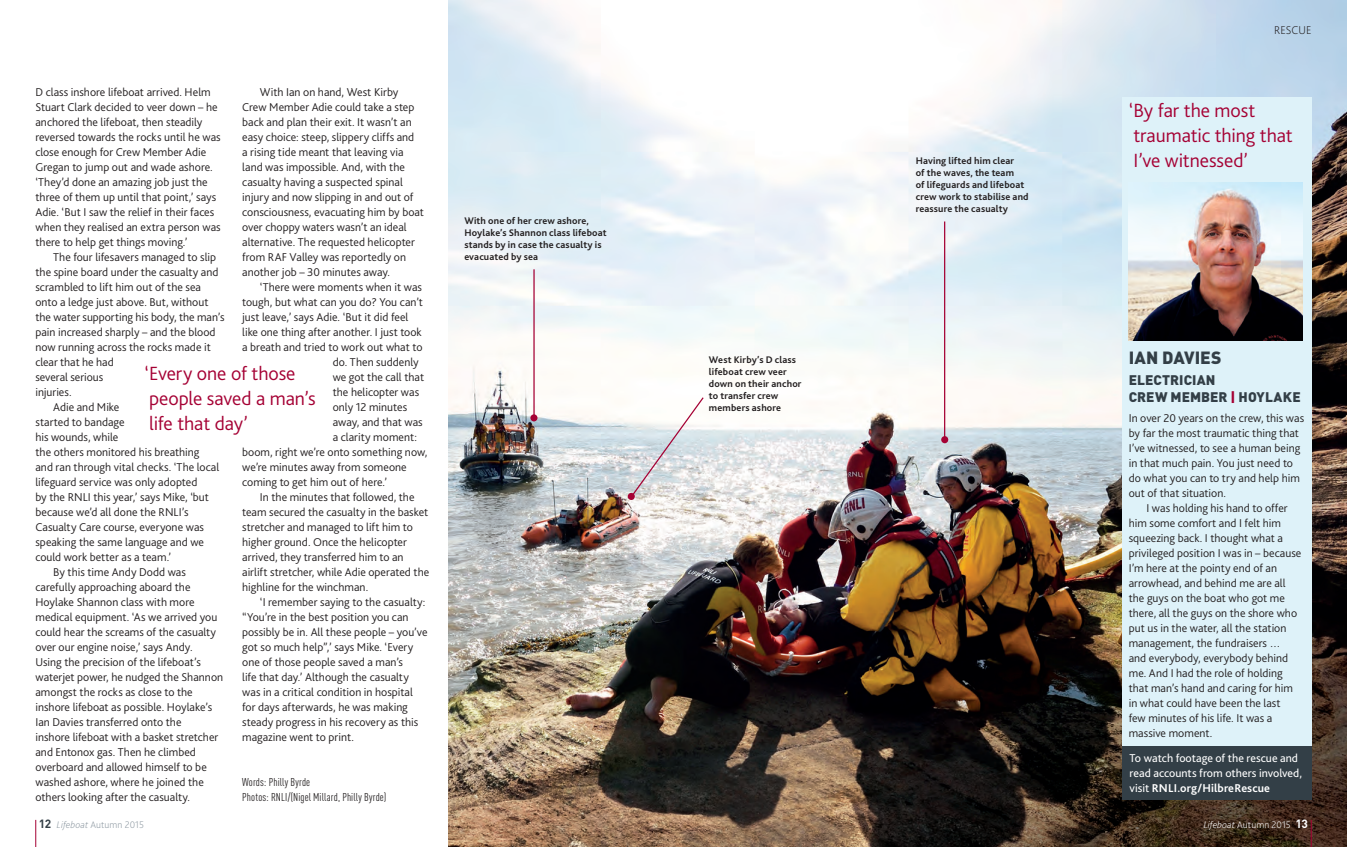
<style>
.page{position:relative;width:1347px;height:847px;background:#fff}
.page>*{position:absolute;margin:0;border:0;box-sizing:border-box;transform-origin:0 0}
.t1{font:300 20px/25px "Bliss 2";letter-spacing:-.005em;color:#a50134}
.Body_Sub_head{font:900 17.5px "DINOT";letter-spacing:.01em;color:#333f47}
.Body_Sub_head-2{font:900 13.75px/17.2px "DINOT";letter-spacing:.005em;color:#333f47}
.Body_Indent{font:300 11.88px/15px "Bliss 2";color:#231f20}
.Body{font:300 11.88px/15px "Bliss 2";color:#231f20}
.Rev_Body{font:11.88px/15px "Bliss 2";color:#fff}
.t2{font:200 11.88px "Bliss 2";letter-spacing:.005em;color:#231f20}
.Sign_off{font:condensed 11.25px "DINOT";letter-spacing:.01em;color:#231f20}
.t3{font:700 10px/12px "Bliss 2";letter-spacing:.015em;color:#231f20}
.t4{font:200 10px "Bliss 2";letter-spacing:.005em;color:#8e99a2}
.t5{font:200 10px "Bliss 2";letter-spacing:.005em;color:#fff}
.s1{color:#a50134}
.s2{font-weight:700}
.s3{font-family:"DINOT";font-weight:700;font-size:11.88px;color:#333f47}
.s4{font-style:italic}
.s5{font-family:"DINOT";font-weight:700;font-size:11.88px}
</style>
<div class="page">
<img style="left:449px;top:0;width:897px;height:847px">
<svg style="left:35px;top:820px;width:1px;height:27px"></svg>
<svg style="left:1310px;top:820px;width:1px;height:27px"></svg>
<div style="left:1122px;top:97px;width:189px;height:652px;background:#def2f9"></div>
<img style="left:1128px;top:182px;width:174px;height:158px">
<div style="left:1122px;top:746px;width:189px;height:54px;background:#333f47"></div>
<svg style="left:630px;top:396px;width:75px;height:102px"></svg>
<hr style="left:944px;top:221px;width:1px;height:219px;background:#a50134">
<hr style="left:533px;top:269px;width:1px;height:149px;background:#a50134">
<div style="left:530px;top:414px;width:7px;height:7px;background:#a50134;border-radius:50%"></div>
<div style="left:628px;top:493px;width:7px;height:7px;background:#a50134;border-radius:50%"></div>
<div style="left:941px;top:436px;width:7px;height:7px;background:#a50134;border-radius:50%"></div>
<p class="Body_Indent" style="left:242px;top:84px;width:183px;text-indent:18px">With Ian on hand, West Kirby Crew Member Adie could take a step back and plan their exit. It wasn’t an easy choice: steep, slippery cliffs and<br>a rising tide meant that leaving via land was impossible. And, with the casualty having a suspected spinal injury and now slipping in and out of consciousness, evacuating him by boat over choppy waters wasn’t an ideal alternative. The requested helicopter from RAF Valley was reportedly on another job – 30 minutes away.</p>
<p class="Body_Indent" style="left:260px;top:279px;width:164px">‘There were moments when it was</p>
<p class="Body_Indent" style="left:242px;top:294px;width:182px">tough, but what can you do? You can’t</p>
<p class="Body_Indent" style="left:242px;top:309px;width:168px">just leave,’ says Adie. ‘But it did feel</p>
<p class="Body_Indent" style="left:242px;top:324px;width:181px">like one thing after another. I just took</p>
<p class="Body_Indent" style="left:242px;top:339px;width:182px">a breath and tried to work out what to</p>
<p class="Body_Indent" style="left:333px;top:354px;width:87px">do. Then suddenly</p>
<p class="Body_Indent" style="left:333px;top:369px;width:93px">we got the call that</p>
<p class="Body_Indent" style="left:333px;top:384px;width:88px">the helicopter was</p>
<p class="Body_Indent" style="left:333px;top:399px;width:76px">only 12 minutes</p>
<p class="Body_Indent" style="left:333px;top:414px;width:91px">away, and that was</p>
<p class="Body_Indent" style="left:333px;top:429px;width:86px">a clarity moment:</p>
<p class="Body_Indent" style="left:242px;top:444px;width:187px">boom, right we’re onto something now,</p>
<p class="Body_Indent" style="left:242px;top:459px;width:166px">we’re minutes away from someone</p>
<p class="Body_Indent" style="left:242px;top:474px;width:147px">coming to get him out of here.’</p>
<p class="Body_Indent" style="left:242px;top:489px;width:188px;text-indent:18px">In the minutes that followed, the team secured the casualty in the basket stretcher and managed to lift him to higher ground. Once the helicopter arrived, they transferred him to an airlift stretcher, while Adie operated the highline for the winchman.</p>
<p class="Body_Indent" style="left:242px;top:594px;width:187px;text-indent:18px">‘I remember saying to the casualty: “You’re in the best position you can possibly be in. All these people – you’ve got so much help”,’ says Mike. ‘Every one of those people saved a man’s<br>life that day.’ Although the casualty was in a critical condition in hospital for days afterwards, he was making steady progress in his recovery as this magazine went to print.</p>
<p class="Sign_off" style="left:242px;top:775px;width:69px">Words: Philly Byrde</p>
<p class="Sign_off" style="left:242px;top:790px;width:146px">Photos: RNLI/(Nigel Millard, Philly Byrde)</p>
<p class="Body_Indent" style="left:35px;top:84px;width:187px">D class inshore lifeboat arrived. Helm Stuart Clark decided to veer down – he anchored the lifeboat, then steadily reversed towards the rocks until he was close enough for Crew Member Adie Gregan to jump out and wade ashore. ‘They’d done an amazing job just the three of them up until that point,’ says Adie. ‘But I saw the relief in their faces when they realised an extra person was there to help get things moving.’</p>
<p class="Body_Indent" style="left:35px;top:249px;width:190px;text-indent:18px">The four lifesavers managed to slip the spine board under the casualty and scrambled to lift him out of the sea onto a ledge just above. But, without the water supporting his body, the man’s pain increased sharply – and the blood now running across the rocks made it clear that he had<br>several serious<br>injuries.</p>
<p class="Body_Indent" style="left:35px;top:399px;width:185px;text-indent:18px">Adie and Mike<br>started to bandage<br>his wounds, while<br>the others monitored his breathing and ran through vital checks. ‘The local lifeguard service was only adopted<br>by the RNLI this year,’ says Mike, ‘but because we’d all done the RNLI’s<br>Casualty Care course, everyone was speaking the same language and we could work better as a team.’</p>
<p class="Body_Indent" style="left:35px;top:564px;width:189px;text-indent:18px">By this time Andy Dodd was carefully approaching aboard the Hoylake Shannon class with more medical equipment. ‘As we arrived you could hear the screams of the casualty over our engine noise,’ says Andy.<br>Using the precision of the lifeboat’s waterjet power, he nudged the Shannon amongst the rocks as close to the inshore lifeboat as possible. Hoylake’s Ian Davies transferred onto the<br>inshore lifeboat with a basket stretcher and Entonox gas. Then he climbed overboard and allowed himself to be washed ashore, where he joined the others looking after the casualty.</p>
<p class="t1" style="left:145px;top:360px;width:172px">‘Every one of those people saved a man’s life that day’</p>
<p class="t3" style="left:464px;top:214px;width:144px">With one of her crew ashore,<br>Hoylake’s Shannon class lifeboat stands by in case the casualty is evacuated by sea</p>
<p class="t3" style="left:709px;top:354px;width:94px">West Kirby’s D class lifeboat crew veer down on their anchor to transfer crew members ashore</p>
<p class="t3" style="left:915px;top:154px;width:114px">Having lifted him clear<br>of the waves, the team<br>of lifeguards and lifeboat crew work to stabilise and reassure the casualty</p>
<p class="t2" style="left:1274px;top:23px;width:39px">RESCUE</p>
<p class="t1" style="left:1128px;top:97px;width:165px">‘By far the most traumatic thing that<br>I’ve witnessed’</p>
<p class="Body_Sub_head" style="left:1128px;top:346px;width:94px">IAN DAVIES</p>
<p class="Body_Sub_head-2" style="left:1128px;top:371px;width:173px">ELECTRICIAN<br>CREW MEMBER <span class="s1">|</span> HOYLAKE</p>
<p class="Body" style="left:1128px;top:411px;width:177px">In over 20 years on the crew, this was by far the most traumatic thing that<br>I’ve witnessed, to see a human being in that much pain. You just need to do what you can to try and help him out of that situation.</p>
<p class="Body_Indent" style="left:1128px;top:501px;width:174px;text-indent:18px">I was holding his hand to offer him some comfort and I felt him squeezing back. I thought what a privileged position I was in – because<br>I’m here at the pointy end of an arrowhead, and behind me are all the guys on the boat who got me there, all the guys on the shore who put us in the water, all the station management, the fundraisers …<br>and everybody, everybody behind me. And I had the role of holding that man’s hand and caring for him in what could have been the last<br>few minutes of his life. It was a massive moment.</p>
<p class="Rev_Body" style="left:1129px;top:750px;width:174px">To watch footage of the rescue and read accounts from others involved, visit <span class="s2">RNLI.org/HilbreRescue</span></p>
<p class="t4" style="left:39px;top:819px;width:107px"><span class="s3">12</span> <span class="s4">Lifeboat</span> Autumn 2015</p>
<p class="t5" style="left:1203px;top:819px;width:106px"><span class="s4">Lifeboat</span> Autumn 2015 <span class="s5">13</span></p>
</div>
